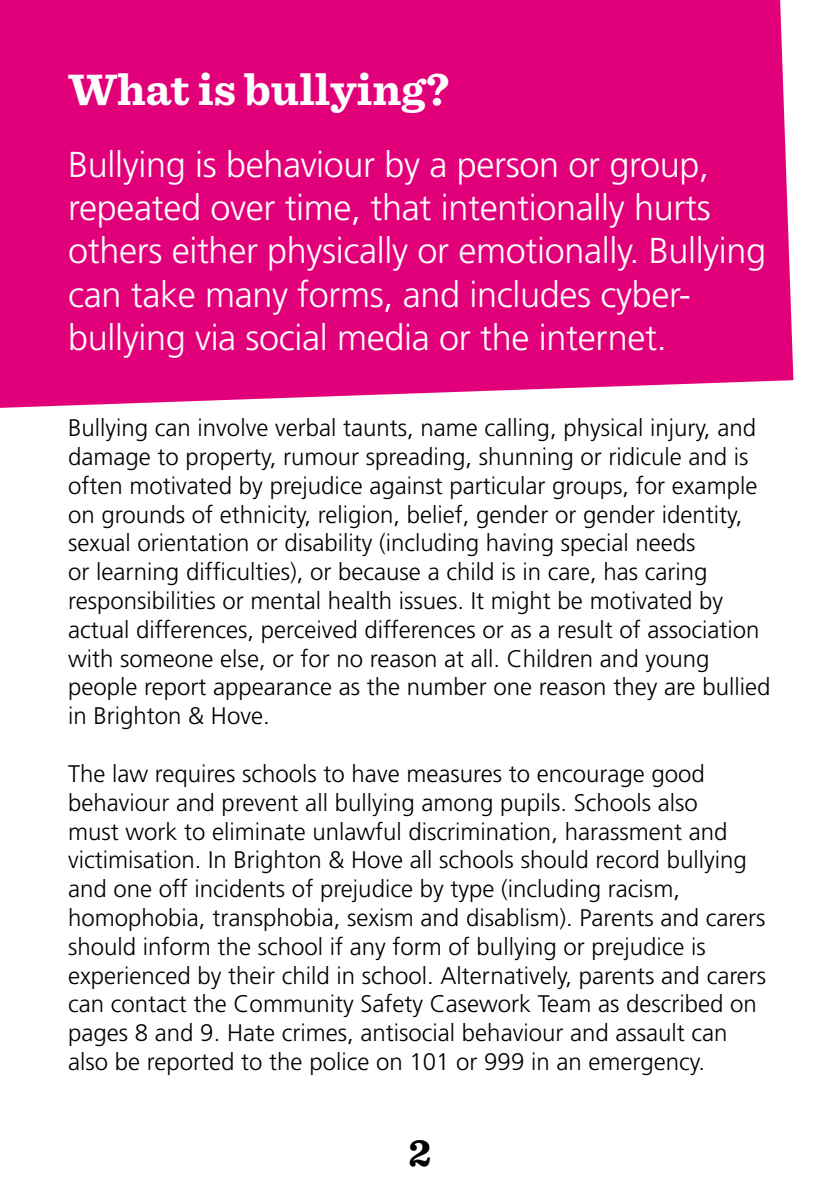
<style>
.page{position:relative;width:840px;height:1191px;background:#fff}
.page>*{position:absolute;margin:0;border:0;box-sizing:border-box;transform-origin:0 0}
.t1{font:700 46px "Sentinel";color:#fff}
.t2{font:700 40px "Sentinel";color:#000}
.t3{font:300 36px/43.2px "Frutiger";letter-spacing:-.01em;color:#fff}
.t4{font:300 24px/28.8px "Frutiger";color:#000}
</style>
<div class="page">
<div style="left:0;top:0;width:793px;height:408px;background:#e2007a"></div>
<p class="t1" style="left:68px;top:53px;width:383px">What is bullying?</p>
<p class="t3" style="left:68px;top:143px;width:699px">Bullying is behaviour by a person or group, repeated over time, that intentionally hurts others either physically or emotionally. Bullying can take many forms, and includes cyber&shy;bullying via social media or the internet.</p>
<p class="t4" style="left:68px;top:413px;width:703px">Bullying can involve verbal taunts, name calling, physical injury, and damage to property, rumour spreading, shunning or ridicule and is often motivated by prejudice against particular groups, for example on grounds of ethnicity, religion, belief, gender or gender identity, sexual orientation or disability (including having special needs<br>or learning difficulties), or because a child is in care, has caring responsibilities or mental health issues. It might be motivated by actual differences, perceived differences or as a result of association with someone else, or for no reason at all. Children and young people report appearance as the number one reason they are bullied in Brighton &amp; Hove.</p>
<p class="t4" style="left:68px;top:759px;width:699px">The law requires schools to have measures to encourage good behaviour and prevent all bullying among pupils. Schools also<br>must work to eliminate unlawful discrimination, harassment and victimisation. In Brighton &amp; Hove all schools should record bullying and one off incidents of prejudice by type (including racism, homophobia, transphobia, sexism and disablism). Parents and carers should inform the school if any form of bullying or prejudice is experienced by their child in school. Alternatively, parents and carers can contact the Community Safety Casework Team as described on pages 8 and 9. Hate crimes, antisocial behaviour and assault can also be reported to the police on 101 or 999 in an emergency.</p>
<p class="t2" style="left:408px;top:1121px;width:25px">2</p>
</div>
